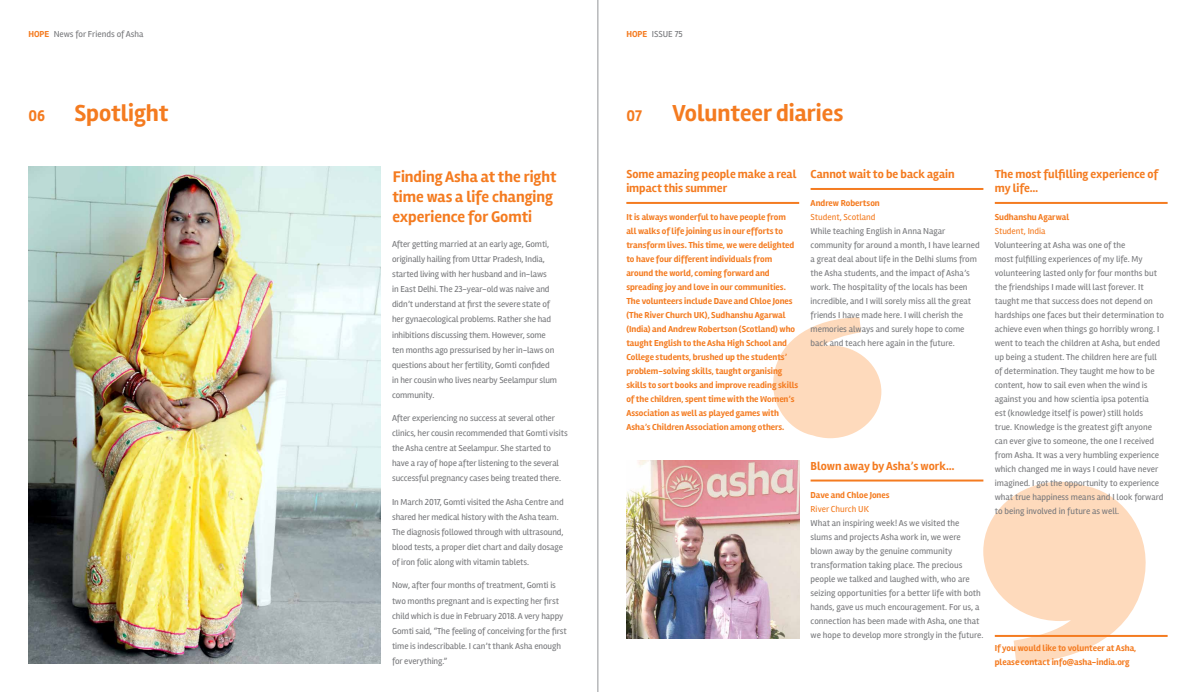
<style>
.page{position:relative;width:1196px;height:692px;background:#fff}
.page>*{position:absolute;margin:0;border:0;box-sizing:border-box;transform-origin:0 0}
.t1{font:700 23.9px "Rambla";color:#f47b20}
.t2{font:700 15.9px/19.9px "Rambla";color:#f47b20}
.t3{font:700 12px/14px "Rambla";color:#f47b20}
.t4{font:9px/14px "Rambla";letter-spacing:-.005em;color:#77787b}
.t5{font:700 9px/14px "Rambla";color:#f47b20}
.t6{font:9px "Rambla";color:#f47b20}
.s1{font-weight:700;color:#f47b20}
.s2{font-size:15.9px}
</style>
<div class="page">
<hr style="left:597px;top:0;width:1px;height:691px;background:#939598">
<svg style="left:983px;top:481px;width:172px;height:181px"></svg>
<svg style="left:773px;top:317px;width:108px;height:121px"></svg>
<img style="left:28px;top:167px;width:352px;height:496px">
<hr style="left:626px;top:202px;width:173px;height:2px;background:#f47b20">
<hr style="left:810px;top:479px;width:173px;height:2px;background:#f47b20">
<hr style="left:810px;top:188px;width:173px;height:2px;background:#f47b20">
<hr style="left:994px;top:202px;width:173px;height:2px;background:#f47b20">
<hr style="left:994px;top:634px;width:173px;height:2px;background:#f47b20">
<img style="left:626px;top:460px;width:173px;height:178px">
<p class="t4" style="left:28px;top:27px;width:117px"><span class="s1">HOPE</span> News for Friends of Asha</p>
<p class="t4" style="left:626px;top:27px;width:58px"><span class="s1">HOPE</span> ISSUE 75</p>
<h1 class="t1" style="left:28px;top:99px;width:142px"><span class="s2">06</span> Spotlight</h1>
<h2 class="t2" style="left:626px;top:106px;width:17px">07</h2>
<h1 class="t1" style="left:672px;top:99px;width:172px">Volunteer diaries</h1>
<h2 class="t2" style="left:392px;top:167px;width:166px">Finding Asha at the right time was a life changing experience for Gomti</h2>
<p class="t4" style="left:392px;top:237px;width:166px;line-height:15px">After getting married at an early age, Gomti, originally hailing from Uttar Pradesh, India, started living with her husband and in-laws<br>in East Delhi. The 23-year-old was naive and didn’t understand at first the severe state of her gynaecological problems. Rather she had inhibitions discussing them. However, some ten months ago pressurised by her in-laws on questions about her fertility, Gomti confided in her cousin who lives nearby Seelampur slum community.</p>
<p class="t4" style="left:392px;top:410px;width:177px;line-height:15px">After experiencing no success at several other clinics, her cousin recommended that Gomti visits the Asha centre at Seelampur. She started to have a ray of hope after listening to the several successful pregnancy cases being treated there.</p>
<p class="t4" style="left:392px;top:494px;width:173px;line-height:15px">In March 2017, Gomti visited the Asha Centre and shared her medical history with the Asha team.<br>The diagnosis followed through with ultrasound, blood tests, a proper diet chart and daily dosage of iron folic along with vitamin tablets.</p>
<p class="t4" style="left:392px;top:577px;width:176px;line-height:15px">Now, after four months of treatment, Gomti is two months pregnant and is expecting her first child which is due in February 2018. A very happy Gomti said, “The feeling of conceiving for the first time is indescribable. I can’t thank Asha enough for everything.”</p>
<h3 class="t3" style="left:626px;top:167px;width:171px">Some amazing people make a real impact this summer</h3>
<p class="t5" style="left:626px;top:210px;width:173px">It is always wonderful to have people from<br>all walks of life joining us in our efforts to transform lives. This time, we were delighted to have four different individuals from around the world, coming forward and spreading joy and love in our communities.<br>The volunteers include Dave and Chloe Jones (The River Church UK), Sudhanshu Agarwal (India) and Andrew Robertson (Scotland) who taught English to the Asha High School and College students, brushed up the students’ problem-solving skills, taught organising skills to sort books and improve reading skills of the children, spent time with the Women’s Association as well as played games with Asha’s Children Association among others.</p>
<h3 class="t3" style="left:810px;top:167px;width:146px">Cannot wait to be back again</h3>
<p class="t5" style="left:810px;top:196px;width:71px">Andrew Robertson</p>
<p class="t6" style="left:810px;top:211px;width:66px">Student, Scotland</p>
<p class="t4" style="left:810px;top:224px;width:171px">While teaching English in Anna Nagar community for around a month, I have learned a great deal about life in the Delhi slums from the Asha students, and the impact of Asha’s work. The hospitality of the locals has been incredible, and I will sorely miss all the great friends I have made here. I will cherish the memories always and surely hope to come back and teach here again in the future.</p>
<h3 class="t3" style="left:810px;top:458px;width:145px">Blown away by Asha’s work…</h3>
<p class="t5" style="left:810px;top:487px;width:80px">Dave and Chloe Jones</p>
<p class="t6" style="left:810px;top:503px;width:60px">River Church UK</p>
<p class="t4" style="left:810px;top:515px;width:174px">What an inspiring week! As we visited the<br>slums and projects Asha work in, we were blown away by the genuine community transformation taking place. The precious people we talked and laughed with, who are seizing opportunities for a better life with both hands, gave us much encouragement. For us, a connection has been made with Asha, one that we hope to develop more strongly in the future.</p>
<h3 class="t3" style="left:994px;top:167px;width:165px">The most fulfilling experience of my life…</h3>
<p class="t5" style="left:994px;top:210px;width:76px">Sudhanshu Agarwal</p>
<p class="t6" style="left:994px;top:225px;width:52px">Student, India</p>
<p class="t4" style="left:994px;top:238px;width:171px">Volunteering at Asha was one of the<br>most fulfilling experiences of my life. My volunteering lasted only for four months but the friendships I made will last forever. It taught me that success does not depend on hardships one faces but their determination to achieve even when things go horribly wrong. I went to teach the children at Asha, but ended up being a student. The children here are full of determination. They taught me how to be content, how to sail even when the wind is against you and how scientia ipsa potentia<br>est (knowledge itself is power) still holds<br>true. Knowledge is the greatest gift anyone can ever give to someone, the one I received from Asha. It was a very humbling experience which changed me in ways I could have never imagined. I got the opportunity to experience what true happiness means and I look forward to being involved in future as well.</p>
<p class="t5" style="left:994px;top:641px;width:143px">If you would like to volunteer at Asha, please contact info@asha-india.org</p>
</div>
